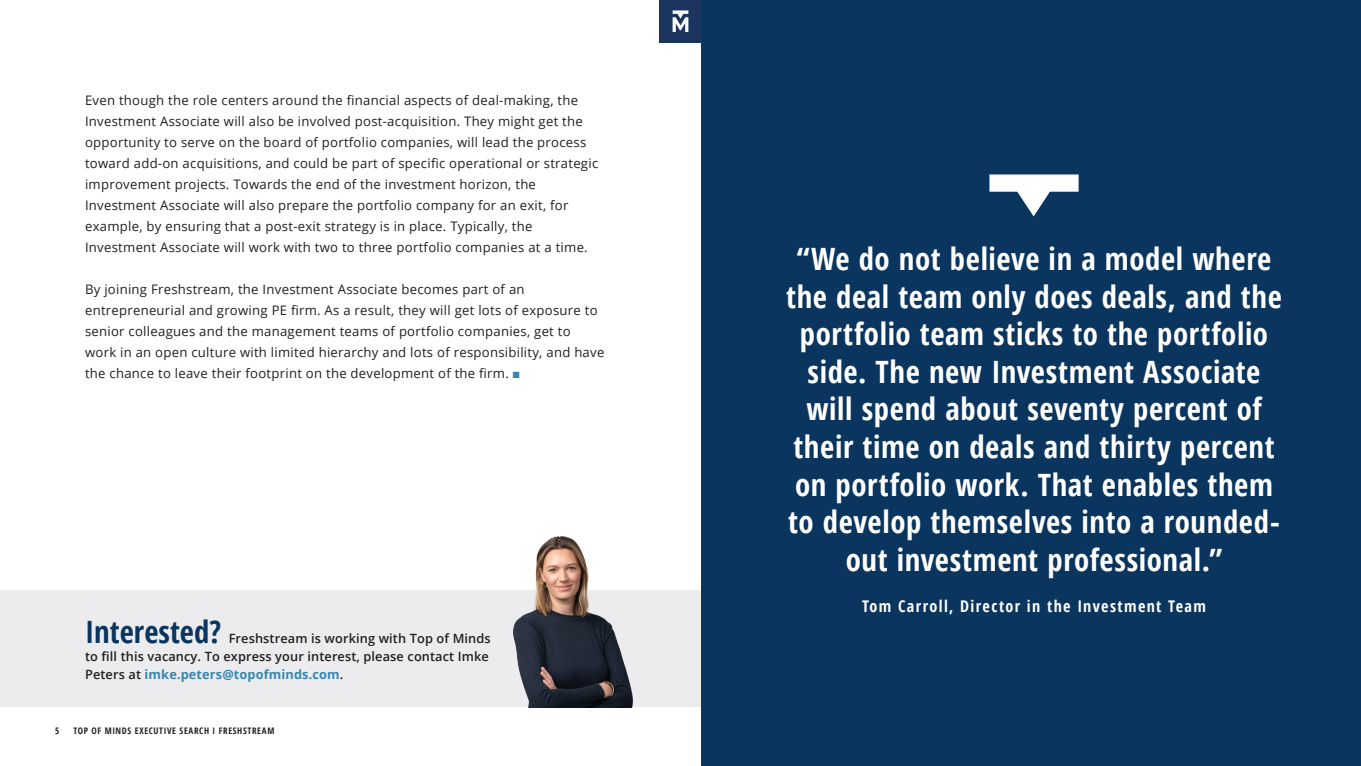
<style>
.page{position:relative;width:1361px;height:766px;background:#fff}
.page>*{position:absolute;margin:0;border:0;box-sizing:border-box;transform-origin:0 0}
.t1{font:700 condensed 30.75px/37.5px "Open Sans";letter-spacing:.02em;color:#fff;text-align:center}
.t2{font:700 condensed 30.75px "Open Sans";color:#0a355e}
.t3{font:700 condensed 16.12px "Open Sans";letter-spacing:.085em;color:#fff}
.t4{font:13.12px/21px "Open Sans";letter-spacing:.02em;color:#231f20}
.t5{font:600 12.75px/18px "Open Sans";letter-spacing:.01em;color:#231f20}
.t6{font:700 condensed 9px "Open Sans";letter-spacing:.075em;color:#231f20}
.s1{color:#3587b0}
.s2{font-weight:700;color:#3587b0}
</style>
<div class="page">
<div style="left:0;top:590px;width:702px;height:116px;background:#ececee"></div>
<div style="left:702px;top:0;width:659px;height:765px;background:#0a355e"></div>
<svg style="left:989px;top:174px;width:90px;height:43px"></svg>
<img style="left:513px;top:536px;width:120px;height:170px">
<div style="left:659px;top:0;width:43px;height:43px;background:#1c355e"></div>
<svg style="left:672px;top:10px;width:16px;height:22px"></svg>
<p class="t4" style="left:85px;top:89px;width:515px">Even though the role centers around the financial aspects of deal-making, the Investment Associate will also be involved post-acquisition. They might get the opportunity to serve on the board of portfolio companies, will lead the process toward add-on acquisitions, and could be part of specific operational or strategic improvement projects. Towards the end of the investment horizon, the Investment Associate will also prepare the portfolio company for an exit, for example, by ensuring that a post-exit strategy is in place. Typically, the Investment Associate will work with two to three portfolio companies at a time.</p>
<p class="t4" style="left:85px;top:278px;width:521px">By joining Freshstream, the Investment Associate becomes part of an entrepreneurial and growing PE firm. As a result, they will get lots of exposure to senior colleagues and the management teams of portfolio companies, get to work in an open culture with limited hierarchy and lots of responsibility, and have the chance to leave their footprint on the development of the firm. <span class="s1">■</span></p>
<p class="t2" style="left:85px;top:609px;width:138px">Interested?</p>
<p class="t5" style="left:85px;top:628px;width:407px;text-indent:144px">Freshstream is working with Top of Minds to fill this vacancy. To express your interest, please contact Imke<br>Peters at <span class="s2">imke.peters@topofminds.com</span>.</p>
<p class="t6" style="left:55px;top:724px;width:6px">5</p>
<p class="t6" style="left:73px;top:724px;width:203px">TOP OF MINDS EXECUTIVE SEARCH I FRESHSTREAM</p>
<p class="t1" style="left:786px;top:240px;width:497px">“We do not believe in a model where the deal team only does deals, and the portfolio team sticks to the portfolio side. The new Investment Associate will spend about seventy percent of their time on deals and thirty percent on portfolio work. That enables them to develop themselves into a rounded&shy;out investment professional.”</p>
<p class="t3" style="left:862px;top:595px;width:345px">Tom Carroll, Director in the Investment Team</p>
</div>
